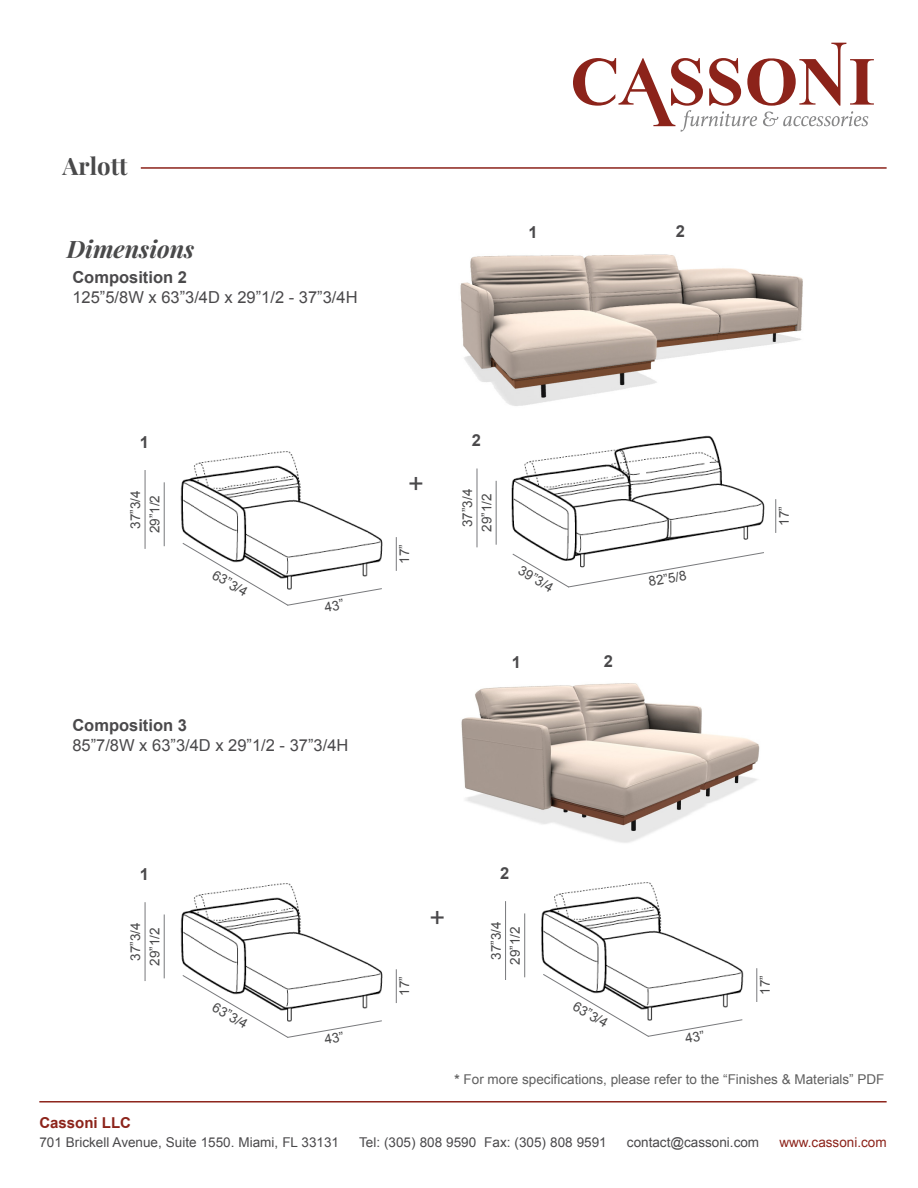
<style>
.page{position:relative;width:918px;height:1188px;background:#fff}
.page>*{position:absolute;margin:0;border:0;box-sizing:border-box;transform-origin:0 0}
.t1{font:27px "Arial";color:#4a494b}
.t2{font:italic 700 24px "Playfair Display";color:#49494a}
.t3{font:700 24px "Playfair Display";color:#49494a}
.t4{font:16.5px "Arial";color:#4a494b}
.t5{font:700 16.5px "Arial";color:#4a494b}
.t6{font:700 15px "Arial";color:#8c231a}
.t7{font:13.5px "Arial";color:#4a494b}
.t8{font:13.5px "Arial";color:#49494a}
.t9{font:13.5px "Arial";color:#5f5f5f}
.t10{font:13.5px "Arial";color:#8c231a}
.s1{font-weight:700}
</style>
<div class="page">
<svg style="left:573px;top:43px;width:301px;height:89px"></svg>
<hr style="left:39px;top:1101px;width:848px;height:2px;background:#8c231a">
<hr style="left:141px;top:167px;width:746px;height:2px;background:#8c231a">
<img style="left:460px;top:254px;width:343px;height:152px">
<img style="left:495px;top:435px;width:282px;height:117px">
<svg style="left:512px;top:552px;width:252px;height:36px"></svg>
<hr style="left:775px;top:499px;width:1px;height:34px;background:#78797c">
<hr style="left:496px;top:481px;width:1px;height:64px;background:#78797c">
<hr style="left:477px;top:469px;width:1px;height:78px;background:#78797c">
<img style="left:163px;top:451px;width:233px;height:120px">
<hr style="left:396px;top:537px;width:1px;height:34px;background:#78797c">
<hr style="left:164px;top:482px;width:1px;height:64px;background:#78797c">
<hr style="left:145px;top:470px;width:1px;height:79px;background:#78797c">
<img style="left:461px;top:683px;width:299px;height:160px">
<img style="left:524px;top:882px;width:234px;height:120px">
<hr style="left:756px;top:968px;width:1px;height:34px;background:#78797c">
<hr style="left:524px;top:913px;width:1px;height:64px;background:#78797c">
<hr style="left:505px;top:901px;width:1px;height:79px;background:#78797c">
<img style="left:163px;top:883px;width:233px;height:120px">
<hr style="left:396px;top:969px;width:1px;height:34px;background:#78797c">
<hr style="left:164px;top:915px;width:1px;height:63px;background:#78797c">
<hr style="left:145px;top:902px;width:1px;height:79px;background:#78797c">
<svg style="left:182px;top:542px;width:201px;height:64px"></svg>
<svg style="left:542px;top:973px;width:201px;height:64px"></svg>
<svg style="left:182px;top:974px;width:201px;height:64px"></svg>
<h2 class="t3" style="left:63px;top:151px;width:67px">Arlott</h2>
<h2 class="t2" style="left:67px;top:232px;width:129px">Dimensions</h2>
<p class="t5" style="left:72px;top:266px;width:116px">Composition 2</p>
<p class="t4" style="left:72px;top:286px;width:287px">125”5/8W x 63”3/4D x 29”1/2 - 37”3/4H</p>
<p class="t5" style="left:529px;top:221px;width:11px">1</p>
<p class="t5" style="left:676px;top:220px;width:11px">2</p>
<p class="t5" style="left:140px;top:431px;width:11px">1</p>
<p class="t5" style="left:472px;top:429px;width:11px">2</p>
<p class="t8" style="left:127px;top:529px;width:40px;rotate:-90deg">37”3/4</p>
<p class="t8" style="left:146px;top:533px;width:40px;rotate:-90deg">29”1/2</p>
<h1 class="t1" style="left:408px;top:466px;width:17px">+</h1>
<p class="t8" style="left:459px;top:527px;width:40px;rotate:-90deg">37”3/4</p>
<p class="t8" style="left:478px;top:532px;width:40px;rotate:-90deg">29”1/2</p>
<p class="t8" style="left:775px;top:526px;width:21px;rotate:-90deg">17”</p>
<p class="t8" style="left:396px;top:564px;width:21px;rotate:-90deg">17”</p>
<p class="t8" style="left:218px;top:566px;width:40px;rotate:31deg">63”3/4</p>
<p class="t8" style="left:524px;top:561px;width:40px;rotate:31deg">39”3/4</p>
<p class="t8" style="left:647px;top:573px;width:40px;rotate:-10deg">82”5/8</p>
<p class="t5" style="left:512px;top:651px;width:11px">1</p>
<p class="t5" style="left:604px;top:650px;width:11px">2</p>
<p class="t5" style="left:72px;top:715px;width:116px">Composition 3</p>
<p class="t4" style="left:72px;top:735px;width:278px">85”7/8W x 63”3/4D x 29”1/2 - 37”3/4H</p>
<p class="t5" style="left:140px;top:863px;width:11px">1</p>
<p class="t5" style="left:500px;top:862px;width:11px">2</p>
<p class="t8" style="left:127px;top:961px;width:40px;rotate:-90deg">37”3/4</p>
<p class="t8" style="left:146px;top:966px;width:40px;rotate:-90deg">29”1/2</p>
<h1 class="t1" style="left:430px;top:900px;width:17px">+</h1>
<p class="t8" style="left:487px;top:960px;width:40px;rotate:-90deg">37”3/4</p>
<p class="t8" style="left:506px;top:965px;width:40px;rotate:-90deg">29”1/2</p>
<p class="t8" style="left:396px;top:996px;width:21px;rotate:-90deg">17”</p>
<p class="t8" style="left:756px;top:995px;width:21px;rotate:-90deg">17”</p>
<p class="t8" style="left:218px;top:998px;width:40px;rotate:31deg">63”3/4</p>
<p class="t8" style="left:579px;top:997px;width:40px;rotate:31deg">63”3/4</p>
<p class="t9" style="left:455px;top:1070px;width:431px"><span class="s1">*</span> For more specifications, please refer to the “Finishes &amp; Materials” PDF</p>
<p class="t6" style="left:39px;top:1113px;width:93px">Cassoni LLC</p>
<p class="t7" style="left:39px;top:1134px;width:301px">701 Brickell Avenue, Suite 1550. Miami, FL 33131</p>
<p class="t7" style="left:359px;top:1134px;width:249px">Tel: (305) 808 9590 Fax: (305) 808 9591</p>
<p class="t7" style="left:627px;top:1134px;width:134px">contact@cassoni.com</p>
<p class="t10" style="left:779px;top:1134px;width:109px">www.cassoni.com</p>
</div>
